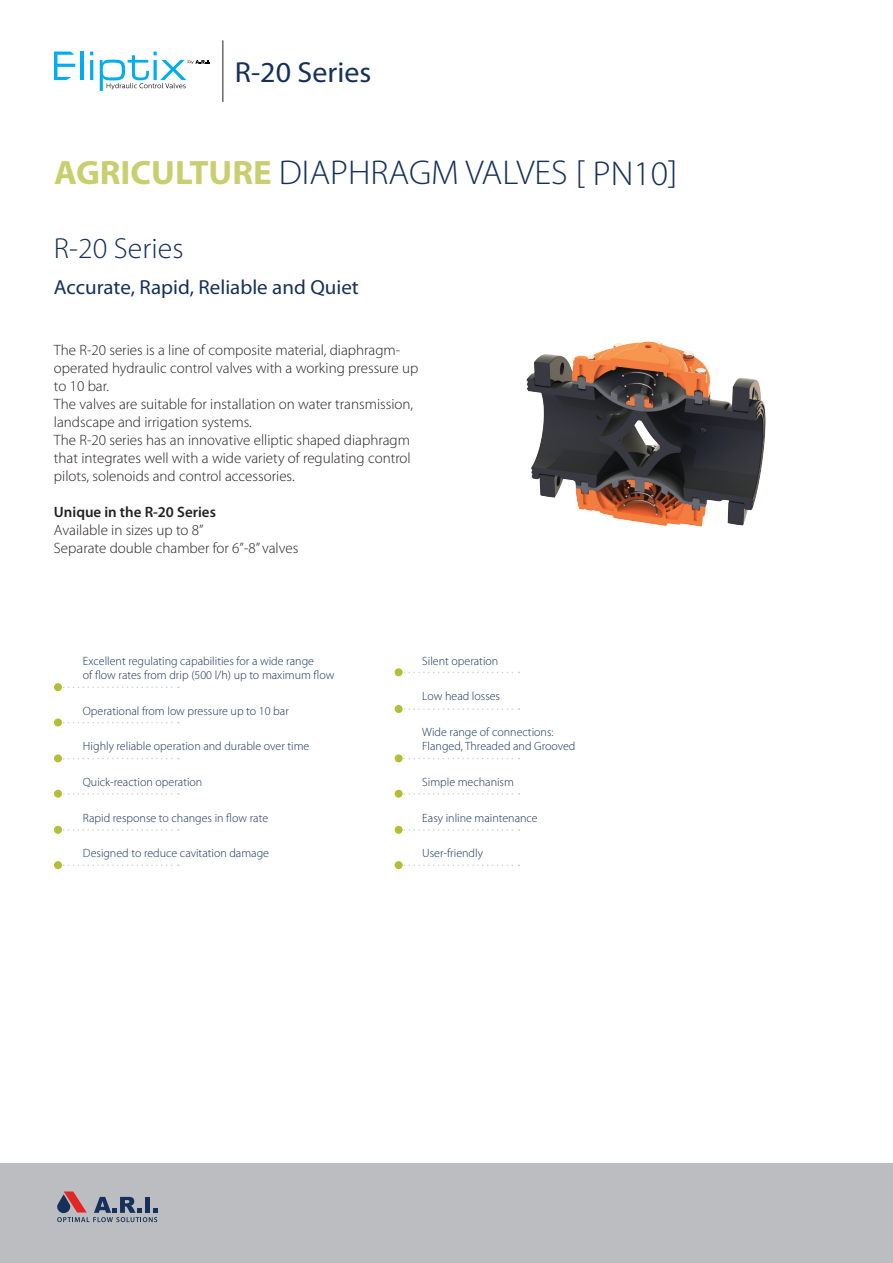
<style>
.page{position:relative;width:893px;height:1263px;background:#fff}
.page>*{position:absolute;margin:0;border:0;box-sizing:border-box;transform-origin:0 0}
.t1{font:300 34.5px "Myriad Pro";color:#153059}
.t2{font:300 29.1px "Myriad Pro";color:#153059}
.t3{font:29.1px "Myriad Pro";color:#153059}
.t4{font:20.4px "Myriad Pro";color:#153059}
.t5{font:300 15px/18px "Myriad Pro";color:#231f20}
.t6{font:600 15px "Myriad Pro";color:#231f20}
.t7{font:300 12px/14.4px "Myriad Pro";color:#153059}
.s1{font-weight:700;font-size:33.9px;color:#c9ce6f}
</style>
<div class="page">
<img style="left:526px;top:341px;width:240px;height:186px">
<svg style="left:63px;top:686px;width:116px;height:2px"></svg>
<div style="left:54px;top:683px;width:8px;height:8px;background:#b4bd34;border-radius:50%"></div>
<svg style="left:63px;top:758px;width:116px;height:1px"></svg>
<div style="left:54px;top:754px;width:8px;height:8px;background:#b4bd34;border-radius:50%"></div>
<svg style="left:63px;top:864px;width:116px;height:2px"></svg>
<div style="left:54px;top:861px;width:8px;height:8px;background:#b4bd34;border-radius:50%"></div>
<svg style="left:403px;top:864px;width:116px;height:2px"></svg>
<div style="left:395px;top:861px;width:8px;height:8px;background:#b4bd34;border-radius:50%"></div>
<svg style="left:63px;top:793px;width:116px;height:2px"></svg>
<div style="left:54px;top:790px;width:8px;height:8px;background:#b4bd34;border-radius:50%"></div>
<svg style="left:63px;top:829px;width:116px;height:2px"></svg>
<div style="left:54px;top:826px;width:8px;height:8px;background:#b4bd34;border-radius:50%"></div>
<svg style="left:403px;top:708px;width:116px;height:2px"></svg>
<div style="left:395px;top:705px;width:8px;height:8px;background:#b4bd34;border-radius:50%"></div>
<svg style="left:63px;top:722px;width:116px;height:1px"></svg>
<div style="left:54px;top:718px;width:8px;height:8px;background:#b4bd34;border-radius:50%"></div>
<svg style="left:403px;top:672px;width:116px;height:1px"></svg>
<div style="left:395px;top:668px;width:8px;height:8px;background:#b4bd34;border-radius:50%"></div>
<svg style="left:403px;top:758px;width:116px;height:1px"></svg>
<div style="left:395px;top:754px;width:8px;height:8px;background:#b4bd34;border-radius:50%"></div>
<svg style="left:403px;top:793px;width:116px;height:2px"></svg>
<div style="left:395px;top:790px;width:8px;height:8px;background:#b4bd34;border-radius:50%"></div>
<svg style="left:403px;top:829px;width:116px;height:2px"></svg>
<div style="left:395px;top:826px;width:8px;height:8px;background:#b4bd34;border-radius:50%"></div>
<div style="left:0;top:1163px;width:893px;height:100px;background:#bcbdc0"></div>
<svg style="left:57px;top:1191px;width:100px;height:31px"></svg>
<hr style="left:80px;top:52px;width:3px;height:28px;background:#00aeef">
<hr style="left:90px;top:60px;width:3px;height:20px;background:#00aeef">
<svg style="left:54px;top:52px;width:21px;height:28px"></svg>
<svg style="left:100px;top:52px;width:110px;height:39px"></svg>
<hr style="left:223px;top:40px;width:1px;height:62px;background:#231f20">
<h2 class="t3" style="left:235px;top:55px;width:138px">R-20 Series</h2>
<h1 class="t1" style="left:54px;top:151px;width:625px"><span class="s1">AGRICULTURE</span> DIAPHRAGM VALVES [ PN10]</h1>
<h2 class="t2" style="left:54px;top:231px;width:131px">R-20 Series</h2>
<h3 class="t4" style="left:54px;top:274px;width:306px">Accurate, Rapid, Reliable and Quiet</h3>
<p class="t5" style="left:54px;top:341px;width:366px">The R-20 series is a line of composite material, diaphragm&shy;operated hydraulic control valves with a working pressure up to 10 bar.<br>The valves are suitable for installation on water transmission, landscape and irrigation systems.<br>The R-20 series has an innovative elliptic shaped diaphragm that integrates well with a wide variety of regulating control pilots, solenoids and control accessories.</p>
<p class="t6" style="left:54px;top:502px;width:163px">Unique in the R-20 Series</p>
<p class="t5" style="left:54px;top:521px;width:246px">Available in sizes up to 8”<br>Separate double chamber for 6”-8” valves</p>
<p class="t7" style="left:83px;top:653px;width:253px">Excellent regulating capabilities for a wide range<br>of flow rates from drip (500 l/h) up to maximum flow</p>
<p class="t7" style="left:83px;top:703px;width:207px">Operational from low pressure up to 10 bar</p>
<p class="t7" style="left:83px;top:739px;width:228px">Highly reliable operation and durable over time</p>
<p class="t7" style="left:83px;top:775px;width:121px">Quick-reaction operation</p>
<p class="t7" style="left:83px;top:810px;width:187px">Rapid response to changes in flow rate</p>
<p class="t7" style="left:83px;top:846px;width:188px">Designed to reduce cavitation damage</p>
<p class="t7" style="left:422px;top:653px;width:78px">Silent operation</p>
<p class="t7" style="left:422px;top:689px;width:79px">Low head losses</p>
<p class="t7" style="left:422px;top:725px;width:155px">Wide range of connections:<br>Flanged, Threaded and Grooved</p>
<p class="t7" style="left:422px;top:775px;width:93px">Simple mechanism</p>
<p class="t7" style="left:422px;top:810px;width:117px">Easy inline maintenance</p>
<p class="t7" style="left:422px;top:846px;width:62px">User-friendly</p>
</div>
